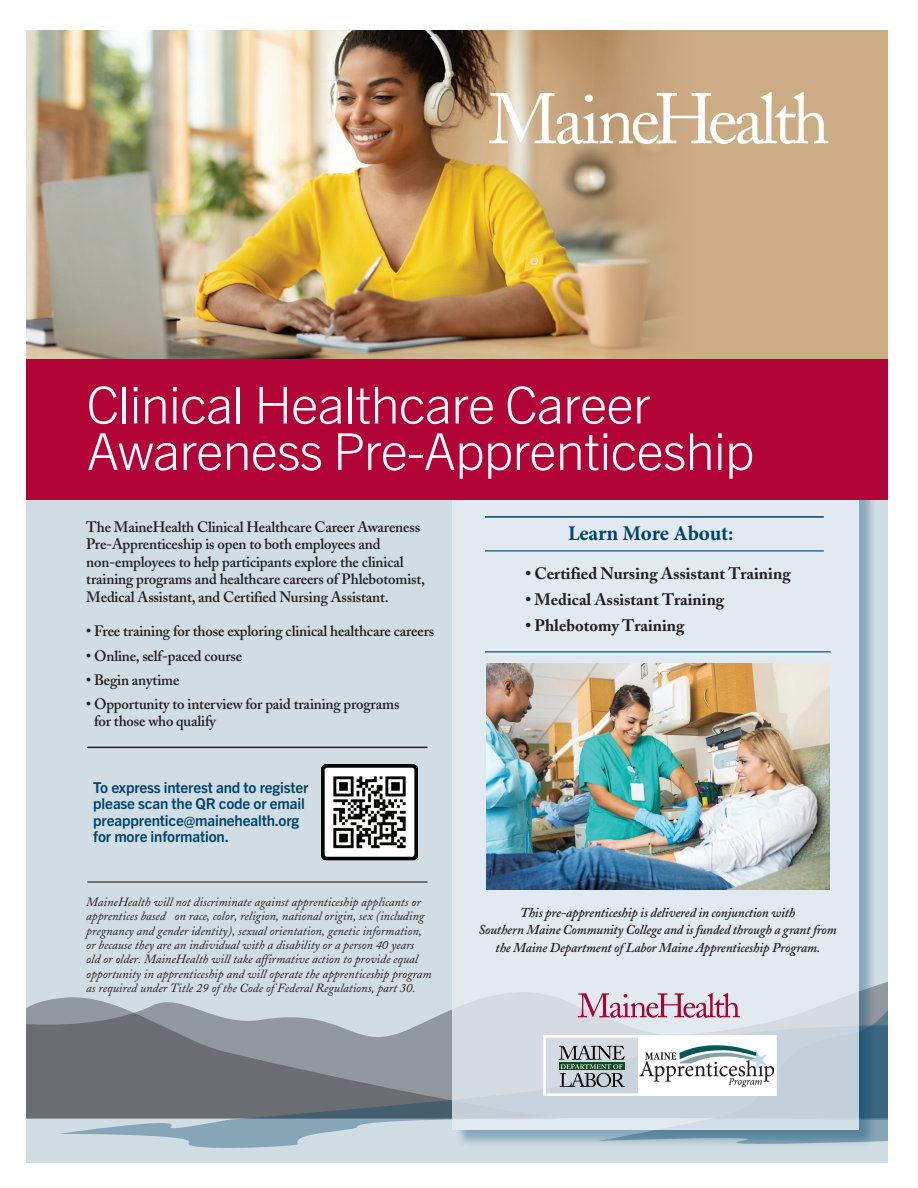
<style>
.page{position:relative;width:918px;height:1188px;background:#fff}
.page>*{position:absolute;margin:0;border:0;box-sizing:border-box;transform-origin:0 0}
.t1{font:300 51px/46.5px "Trade Gothic Next LT Pro";letter-spacing:-.02em;color:#fff;scale:1.04 1}
.t2{font:700 21px "Minion Pro";letter-spacing:-.01em;color:#00446a}
.t3{font:700 16.5px "Adobe Caslon";color:#231f20}
.t4{font:600 15px/17.4px "Adobe Caslon";letter-spacing:-.01em;color:#231f20}
.t5{font:700 15px/16.5px "Trade Gothic Next LT Pro";letter-spacing:-.01em;color:#00446a}
.t6{font:italic 600 13.5px/17.4px "Adobe Caslon";letter-spacing:-.01em;color:#231f20;text-align:center}
.t7{font:italic 12.45px/14.4px "Adobe Caslon";color:#231f20}
</style>
<div class="page">
<img style="left:26px;top:31px;width:524px;height:374px">
<svg style="left:550px;top:31px;width:13px;height:328px"></svg>
<div style="left:26px;top:418px;width:861px;height:745px;background:#d1dde4"></div>
<svg style="left:26px;top:996px;width:427px;height:123px"></svg>
<svg style="left:58px;top:1025px;width:830px;height:124px"></svg>
<div style="left:455px;top:457px;width:423px;height:691px;background:#00446a;opacity:.45"></div>
<div style="left:453px;top:455px;width:406px;height:675px;background:#e8eff5"></div>
<div style="left:27px;top:359px;width:864px;height:141px;background:#b30437"></div>
<hr style="left:485px;top:516px;width:339px;height:2px;background:#00446a">
<hr style="left:485px;top:550px;width:339px;height:1px;background:#00446a">
<hr style="left:485px;top:651px;width:346px;height:1px;background:#00446a">
<svg style="left:563px;top:30px;width:325px;height:329px;fill:#ccac85"></svg>
<svg style="left:489px;top:92px;width:339px;height:52px"></svg>
<div style="left:543px;top:1035px;width:234px;height:61px;border:3px solid #fff"></div>
<svg style="left:559px;top:993px;width:329px;height:152px"></svg>
<img style="left:486px;top:663px;width:344px;height:227px">
<img style="left:322px;top:764px;width:96px;height:97px">
<hr style="left:87px;top:881px;width:341px;height:2px;background:#231f20">
<hr style="left:87px;top:747px;width:341px;height:1px;background:#231f20">
<h1 class="t1" style="left:87px;top:378px;width:644px">Clinical Healthcare Career<br>Awareness Pre-Apprenticeship</h1>
<p class="t4" style="left:86px;top:518px;width:340px">The MaineHealth Clinical Healthcare Career Awareness Pre-Apprenticeship is open to both employees and non-employees to help participants explore the clinical training programs and healthcare careers of Phlebotomist, Medical Assistant, and Certified Nursing Assistant.</p>
<p class="t4" style="left:86px;top:623px;width:350px">• Free training for those exploring clinical healthcare careers</p>
<p class="t4" style="left:86px;top:647px;width:157px">• Online, self-paced course</p>
<p class="t4" style="left:86px;top:671px;width:95px">• Begin anytime</p>
<p class="t4" style="left:94px;top:695px;width:307px;text-indent:-8px">• Opportunity to interview for paid training programs for those who qualify</p>
<p class="t5" style="left:93px;top:778px;width:217px">To express interest and to register please scan the QR code or email preapprentice@mainehealth.org for more information.</p>
<p class="t7" style="left:86px;top:895px;width:347px">MaineHealth will not discriminate against apprenticeship applicants or apprentices based on race, color, religion, national origin, sex (including pregnancy and gender identity), sexual orientation, genetic information, or because they are an individual with a disability or a person 40 years<br>old or older. MaineHealth will take affirmative action to provide equal opportunity in apprenticeship and will operate the apprenticeship program as required under Title 29 of the Code of Federal Regulations, part 30.</p>
<h2 class="t2" style="left:568px;top:519px;width:167px">Learn More About:</h2>
<h3 class="t3" style="left:526px;top:563px;width:267px">• Certified Nursing Assistant Training</h3>
<h3 class="t3" style="left:526px;top:589px;width:200px">• Medical Assistant Training</h3>
<h3 class="t3" style="left:526px;top:615px;width:160px">• Phlebotomy Training</h3>
<p class="t6" style="left:479px;top:904px;width:360px">This pre-apprenticeship is delivered in conjunction with<br>Southern Maine Community College and is funded through a grant from the Maine Department of Labor Maine Apprenticeship Program.</p>
</div>
